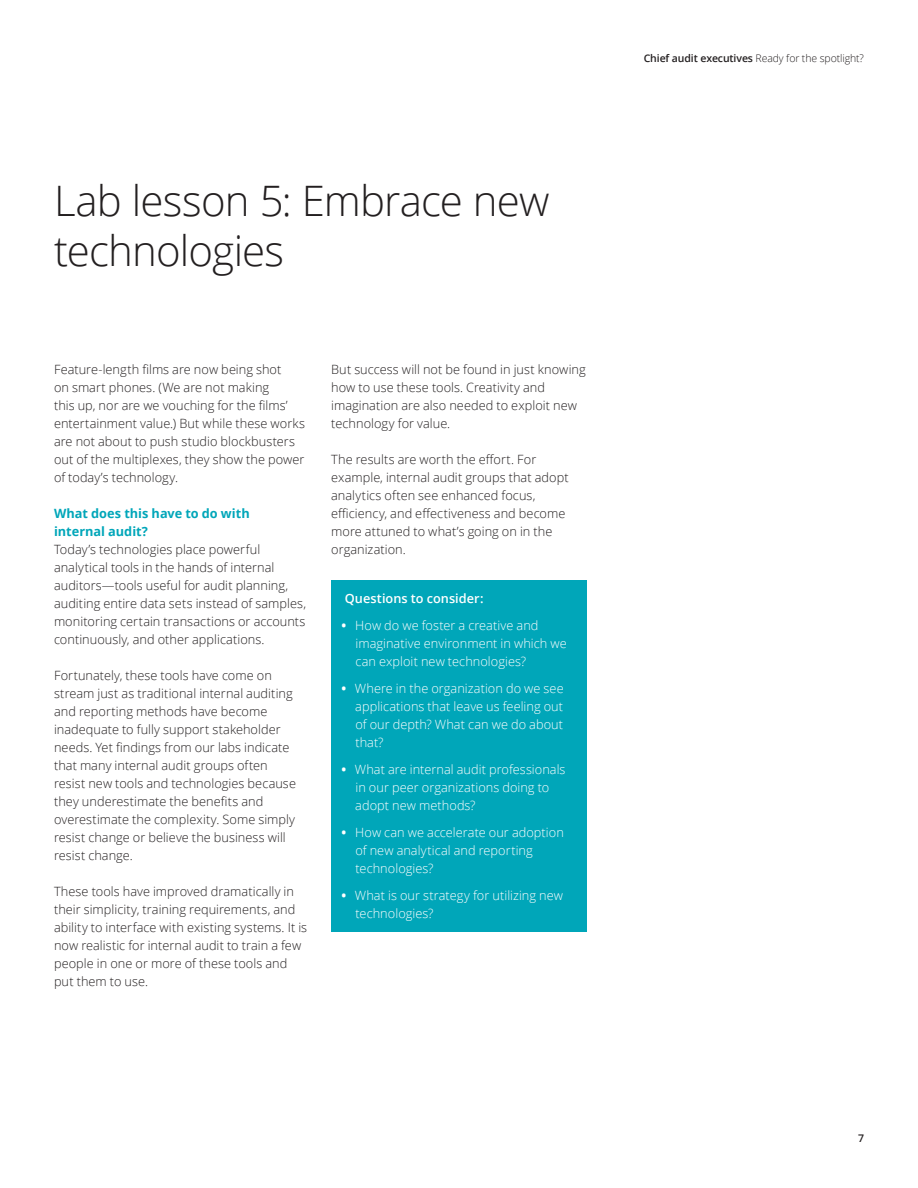
<style>
.page{position:relative;width:918px;height:1188px;background:#fff}
.page>*{position:absolute;margin:0;border:0;box-sizing:border-box;transform-origin:0 0}
.Story_heading_light{font:300 42px/50.4px "Open Sans";letter-spacing:-.02em;color:#231f20}
.Body_copy__8_5_12pt{font:300 12.75px/18px "Open Sans";letter-spacing:.005em;color:#231f20}
.t1{font:300 12.75px/18px "Open Sans";letter-spacing:.005em;color:#fff}
.Subhead_A__8_5_12pt{font:700 12.75px/18px "Open Sans";color:#00a6b9}
.Body_copy__white_8_5{font:600 12.75px "Open Sans";letter-spacing:.005em;color:#fff}
.t2{font:300 10.5px "Open Sans";letter-spacing:-.01em;color:#231f20}
.t3{font:600 10.5px "Open Sans";color:#231f20}
.s1{font-weight:700}
.s2{font-weight:600}
</style>
<div class="page">
<div style="left:331px;top:581px;width:256px;height:351px;background:#00a6b9"></div>
<p class="Story_heading_light" style="left:54px;top:174px;width:497px">Lab lesson 5: Embrace new technologies</p>
<p class="Body_copy__8_5_12pt" style="left:54px;top:360px;width:253px">Feature-length films are now being shot<br>on smart phones. (We are not making<br>this up, nor are we vouching for the films’ entertainment value.) But while these works are not about to push studio blockbusters out of the multiplexes, they show the power of today’s technology.</p>
<p class="Subhead_A__8_5_12pt" style="left:54px;top:504px;width:197px">What does this have to do with internal audit?</p>
<p class="Body_copy__8_5_12pt" style="left:54px;top:540px;width:254px">Today’s technologies place powerful analytical tools in the hands of internal auditors—tools useful for audit planning, auditing entire data sets instead of samples, monitoring certain transactions or accounts continuously, and other applications.</p>
<p class="Body_copy__8_5_12pt" style="left:54px;top:666px;width:244px">Fortunately, these tools have come on stream just as traditional internal auditing and reporting methods have become inadequate to fully support stakeholder needs. Yet findings from our labs indicate that many internal audit groups often resist new tools and technologies because they underestimate the benefits and overestimate the complexity. Some simply resist change or believe the business will resist change.</p>
<p class="Body_copy__8_5_12pt" style="left:54px;top:882px;width:255px">These tools have improved dramatically in their simplicity, training requirements, and ability to interface with existing systems. It is now realistic for internal audit to train a few people in one or more of these tools and put them to use.</p>
<p class="Body_copy__8_5_12pt" style="left:331px;top:360px;width:256px">But success will not be found in just knowing how to use these tools. Creativity and imagination are also needed to exploit new technology for value.</p>
<p class="Body_copy__8_5_12pt" style="left:331px;top:450px;width:239px">The results are worth the effort. For example, internal audit groups that adopt analytics often see enhanced focus, efficiency, and effectiveness and become more attuned to what’s going on in the organization.</p>
<p class="Body_copy__white_8_5" style="left:345px;top:590px;width:140px">Questions to consider:</p>
<p class="t1" style="left:355px;top:616px;width:213px;text-indent:-14px"><span class="s1">•</span> How do we foster a creative and imaginative environment in which we can exploit new technologies?</p>
<p class="t1" style="left:355px;top:679px;width:210px;text-align:justify;text-indent:-14px"><span class="s1">•</span> Where in the organization do we see applications that leave us feeling out of our depth? What can we do about that?</p>
<p class="t1" style="left:355px;top:760px;width:212px;text-indent:-14px"><span class="s1">•</span> What are internal audit professionals in our peer organizations doing to adopt new methods?</p>
<p class="t1" style="left:355px;top:823px;width:210px;text-indent:-14px"><span class="s1">•</span> How can we accelerate our adoption of new analytical and reporting technologies?</p>
<p class="t1" style="left:355px;top:886px;width:209px;text-indent:-14px"><span class="s1">•</span> What is our strategy for utilizing new technologies?</p>
<p class="t2" style="left:644px;top:51px;width:222px"><span class="s2">Chief audit executives</span> Ready for the spotlight?</p>
<p class="t3" style="left:858px;top:1131px;width:7px">7</p>
</div>
